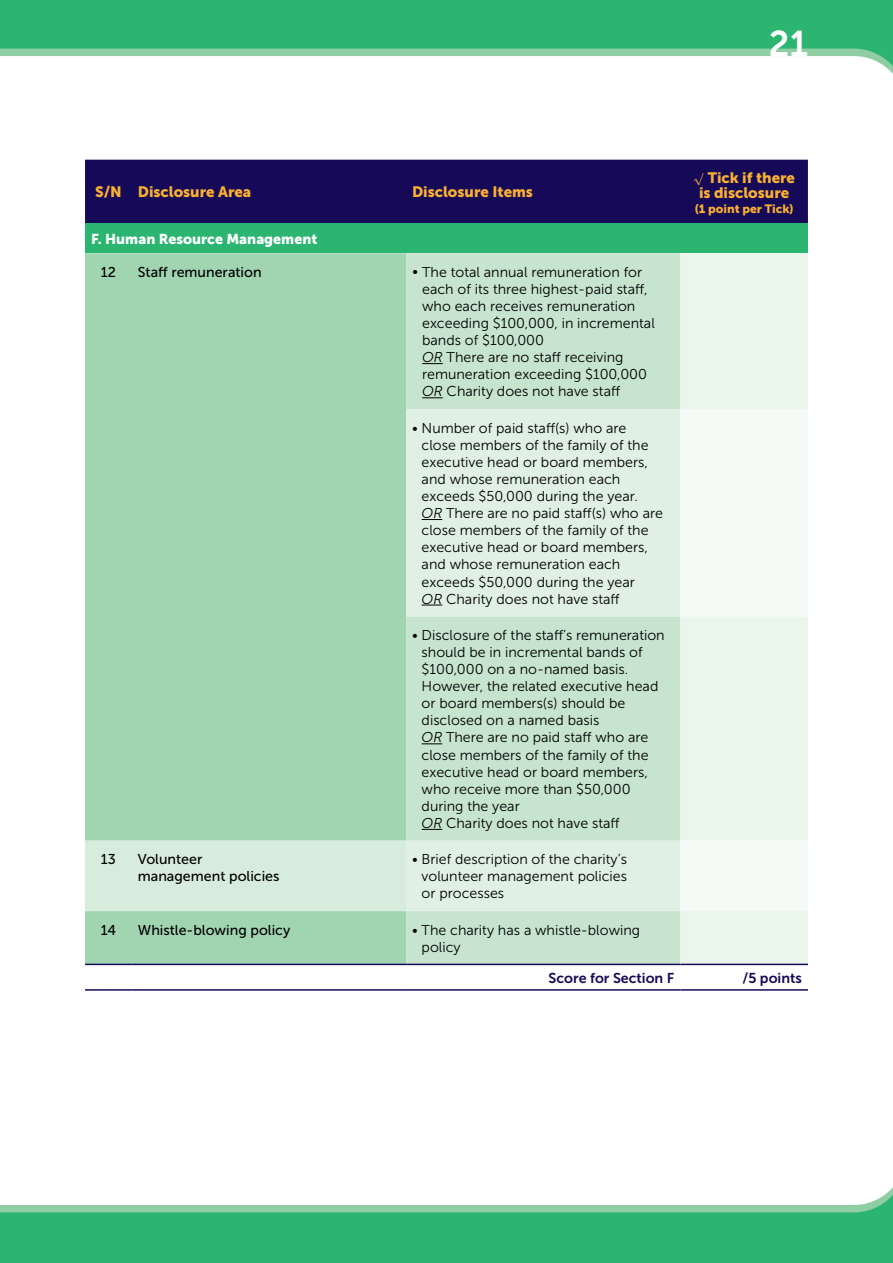
<style>
.page{position:relative;width:893px;height:1263px;background:#fff}
.page>*{position:absolute;margin:0;border:0;box-sizing:border-box;transform-origin:0 0}
.t1{font:35.7px "Museo Sans 700";color:#fff}
.t2{font:15px/15px "Museo Sans 900";color:#fab032;text-align:center}
.t3{font:14.25px/17.1px "Museo Sans 300";color:#000}
.t4{font:14.25px/17.1px "Museo Sans 500";color:#000}
.t5{font:14.25px "Museo Sans 900";color:#fff}
.t6{font:14.25px "Museo Sans 700";color:#150958}
.t7{font:12px "Museo Sans 900";color:#fab032}
.s1{font-family:"Apple Chancery"}
.s2{font-style:italic}
</style>
<div class="page">
<div style="left:0;top:1153px;width:893px;height:110px;background:#2cb571"></div>
<div style="left:0;top:1205px;width:881px;height:7px;background:#8fcea3"></div>
<div style="left:0;top:1153px;width:893px;height:52px;background:#fff"></div>
<div style="left:0;top:0;width:893px;height:108px;background:#2cb571"></div>
<div style="left:0;top:49px;width:880px;height:7px;background:#8fcea3"></div>
<svg style="left:0;top:56px;width:893px;height:104px"></svg>
<div style="left:85px;top:160px;width:723px;height:63px;background:#150958"></div>
<div style="left:85px;top:223px;width:723px;height:30px;background:#2cb571"></div>
<div style="left:85px;top:253px;width:321px;height:711px;background:#a1d5b1"></div>
<div style="left:406px;top:253px;width:274px;height:711px;background:#c6e4ce"></div>
<div style="left:680px;top:253px;width:128px;height:711px;background:#eaf5ec"></div>
<svg style="left:406px;top:409px;width:274px;height:502px;background:#d4eada"></svg>
<svg style="left:680px;top:409px;width:128px;height:502px;fill:#f4f9f5"></svg>
<div style="left:85px;top:841px;width:321px;height:70px;background:#d7ecdd"></div>
<hr style="left:85px;top:964px;width:47px;height:1px;background:#150958">
<hr style="left:132px;top:964px;width:274px;height:1px;background:#150958">
<hr style="left:406px;top:964px;width:274px;height:1px;background:#150958">
<hr style="left:680px;top:964px;width:128px;height:1px;background:#150958">
<hr style="left:85px;top:989px;width:47px;height:2px;background:#150958">
<hr style="left:132px;top:989px;width:274px;height:2px;background:#150958">
<hr style="left:406px;top:989px;width:274px;height:2px;background:#150958">
<hr style="left:680px;top:989px;width:128px;height:2px;background:#150958">
<svg style="left:422px;top:363px;width:21px;height:1px"></svg>
<svg style="left:422px;top:397px;width:21px;height:1px"></svg>
<svg style="left:422px;top:519px;width:20px;height:1px"></svg>
<svg style="left:422px;top:605px;width:20px;height:1px"></svg>
<svg style="left:422px;top:743px;width:20px;height:1px"></svg>
<svg style="left:422px;top:829px;width:20px;height:1px"></svg>
<p class="t2" style="left:95px;top:184px;width:158px">S/N Disclosure Area</p>
<p class="t2" style="left:412px;top:184px;width:122px">Disclosure Items</p>
<h1 class="t1" style="left:769px;top:24px;width:40px">21</h1>
<p class="t2" style="left:693px;top:170px;width:103px"><span class="s1">√</span> Tick if there is disclosure</p>
<p class="t7" style="left:695px;top:201px;width:100px">(1 point per Tick)</p>
<p class="t5" style="left:91px;top:231px;width:228px">F. Human Resource Management</p>
<p class="t4" style="left:101px;top:263px;width:17px">12</p>
<p class="t4" style="left:138px;top:263px;width:125px">Staff remuneration</p>
<p class="t3" style="left:422px;top:263px;width:234px;text-indent:-10px">• The total annual remuneration for each of its three highest-paid staff, who each receives remuneration exceeding $100,000, in incremental bands of $100,000<br><span class="s2">OR</span> There are no staff receiving remuneration exceeding $100,000<br><span class="s2">OR</span> Charity does not have staff</p>
<p class="t3" style="left:422px;top:419px;width:243px;text-indent:-10px">• Number of paid staff(s) who are close members of the family of the executive head or board members, and whose remuneration each exceeds $50,000 during the year.<br><span class="s2">OR</span> There are no paid staff(s) who are close members of the family of the executive head or board members, and whose remuneration each exceeds $50,000 during the year<br><span class="s2">OR</span> Charity does not have staff</p>
<p class="t3" style="left:422px;top:626px;width:245px;text-indent:-10px">• Disclosure of the staff’s remuneration should be in incremental bands of $100,000 on a no-named basis.<br>However, the related executive head or board members(s) should be disclosed on a named basis<br><span class="s2">OR</span> There are no paid staff who are close members of the family of the executive head or board members, who receive more than $50,000 during the year<br><span class="s2">OR</span> Charity does not have staff</p>
<p class="t4" style="left:101px;top:851px;width:17px">13</p>
<p class="t4" style="left:138px;top:851px;width:143px">Volunteer management policies</p>
<p class="t3" style="left:422px;top:851px;width:207px;text-align:justify;text-indent:-10px">• Brief description of the charity’s volunteer management policies or processes</p>
<p class="t4" style="left:101px;top:921px;width:17px">14</p>
<p class="t4" style="left:138px;top:921px;width:154px">Whistle-blowing policy</p>
<p class="t3" style="left:422px;top:921px;width:220px;text-indent:-10px">• The charity has a whistle-blowing policy</p>
<p class="t6" style="left:549px;top:970px;width:127px">Score for Section F</p>
<p class="t6" style="left:743px;top:970px;width:61px">/5 points</p>
</div>
